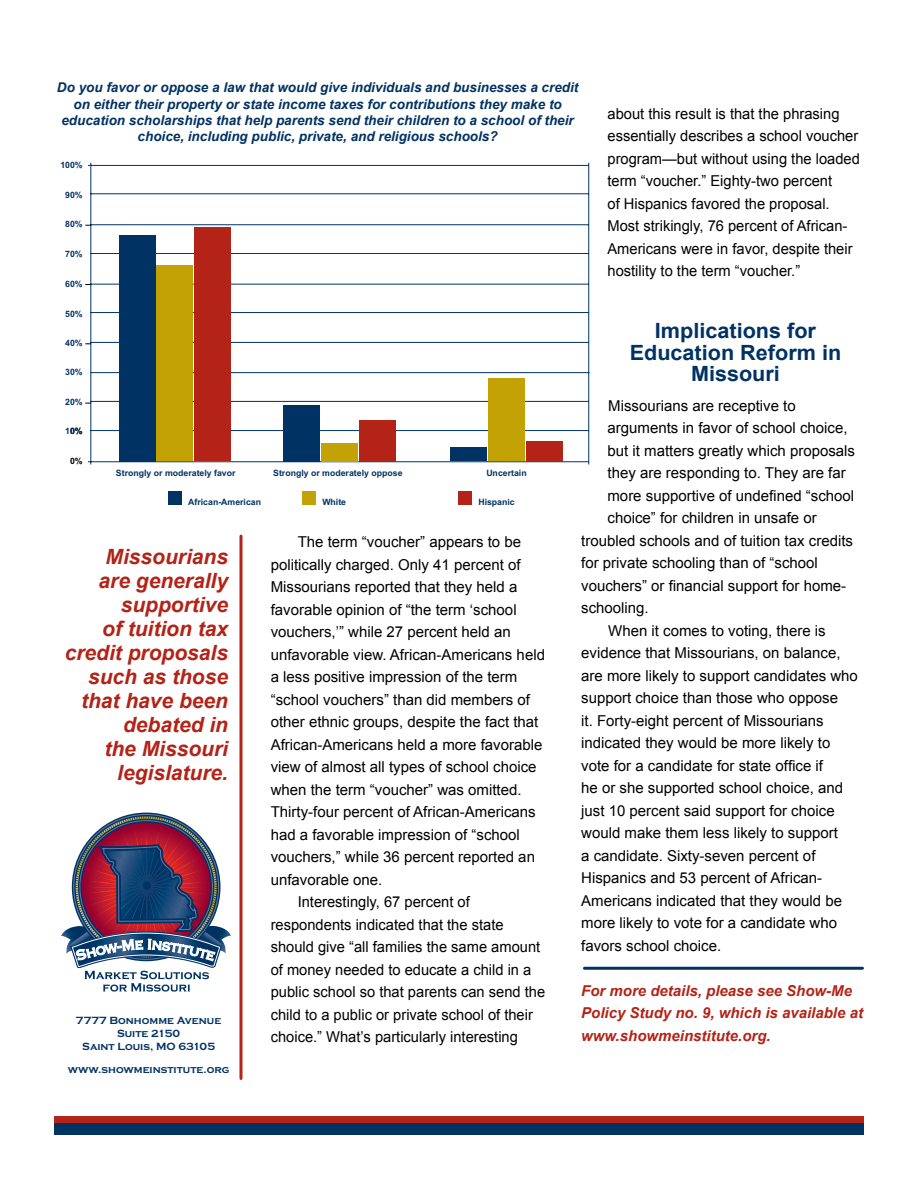
<style>
.page{position:relative;width:918px;height:1188px;background:#fff}
.page>*{position:absolute;margin:0;border:0;box-sizing:border-box;transform-origin:0 0}
.t1{font:italic 700 21px/24px "Arial";color:#b32317;text-align:right}
.t2{font:700 21px/21.8px "Arial";color:#003263;text-align:center}
.t3{font:15px/22.5px "Arial";color:#000}
.t4{font:italic 700 15px/22.5px "Arial";color:#b32317}
.t5{font:italic 700 13.5px/16.2px "Arial";color:#003263;text-align:center}
.t6{font:700 10.8px/12.9px "Copperplate Gothic";color:#003263;text-align:center}
.t7{font:700 8.7px/10.5px "Arial";color:#003263;text-align:center}
.t8{font:700 8.7px "Arial";color:#000}
</style>
<div class="page">
<div style="left:55px;top:1117px;width:809px;height:18px;background:#003263"></div>
<div style="left:55px;top:1116px;width:809px;height:7px;background:#b32317"></div>
<svg style="left:61px;top:823px;width:170px;height:169px"></svg>
<hr style="left:239px;top:536px;width:3px;height:543px;background:#b32317">
<hr style="left:584px;top:967px;width:278px;height:3px;background:#003263">
<hr style="left:90px;top:163px;width:1px;height:302px;background:#003263">
<hr style="left:90px;top:193px;width:499px;height:1px;background:#003263">
<hr style="left:90px;top:224px;width:499px;height:1px;background:#003263">
<hr style="left:90px;top:284px;width:499px;height:1px;background:#003263">
<hr style="left:90px;top:253px;width:499px;height:1px;background:#003263">
<hr style="left:90px;top:312px;width:499px;height:1px;background:#003263">
<hr style="left:90px;top:342px;width:499px;height:1px;background:#003263">
<hr style="left:91px;top:372px;width:498px;height:1px;background:#003263">
<hr style="left:90px;top:430px;width:499px;height:1px;background:#003263">
<hr style="left:90px;top:401px;width:499px;height:1px;background:#003263">
<hr style="left:588px;top:163px;width:1px;height:302px;background:#003263">
<hr style="left:88px;top:461px;width:500px;height:1px;background:#003263">
<hr style="left:88px;top:165px;width:500px;height:1px;background:#003263">
<div style="left:119px;top:235px;width:36px;height:226px;background:#003263"></div>
<div style="left:157px;top:266px;width:36px;height:195px;background:#c2a204"></div>
<div style="left:195px;top:227px;width:36px;height:234px;background:#b32317"></div>
<div style="left:283px;top:405px;width:37px;height:56px;background:#003263"></div>
<div style="left:321px;top:443px;width:36px;height:18px;background:#c2a204"></div>
<div style="left:359px;top:420px;width:36px;height:41px;background:#b32317"></div>
<div style="left:450px;top:448px;width:37px;height:13px;background:#003263"></div>
<div style="left:488px;top:379px;width:37px;height:82px;background:#c2a204"></div>
<div style="left:526px;top:441px;width:37px;height:20px;background:#b32317"></div>
<div style="left:168px;top:491px;width:14px;height:14px;background:#003263"></div>
<div style="left:303px;top:491px;width:13px;height:14px;background:#c2a204"></div>
<div style="left:459px;top:491px;width:13px;height:14px;background:#b32317"></div>
<p class="t5" style="left:57px;top:80px;width:523px">Do you favor or oppose a law that would give individuals and businesses a credit on either their property or state income taxes for contributions they make to education scholarships that help parents send their children to a school of their choice, including public, private, and religious schools?</p>
<p class="t7" style="left:142px;top:117px;width:363px">One alternative lets parents whose children are in schools that are failing academically have the choice to put their children in another public or a private school.<br>Do you favor or oppose this alternative?</p>
<p class="t7" style="left:60px;top:160px;width:24px">100%</p>
<p class="t7" style="left:65px;top:190px;width:19px">90%</p>
<p class="t7" style="left:65px;top:219px;width:19px">80%</p>
<p class="t7" style="left:65px;top:249px;width:19px">70%</p>
<p class="t7" style="left:65px;top:279px;width:19px">60%</p>
<p class="t7" style="left:65px;top:309px;width:19px">50%</p>
<p class="t3" style="left:608px;top:103px;width:254px">about this result is that the phrasing essentially describes a school voucher program—but without using the loaded term “voucher.” Eighty-two percent<br>of Hispanics favored the proposal.<br>Most strikingly, 76 percent of African-Americans were in favor, despite their hostility to the term “voucher.”</p>
<p class="t7" style="left:65px;top:338px;width:19px">40%</p>
<p class="t7" style="left:65px;top:367px;width:19px">30%</p>
<p class="t7" style="left:65px;top:397px;width:19px">20%</p>
<p class="t7" style="left:65px;top:426px;width:19px">10%</p>
<p class="t8" style="left:70px;top:455px;width:14px">0%</p>
<p class="t7" style="left:116px;top:468px;width:121px">Strongly or moderately favor</p>
<p class="t7" style="left:273px;top:468px;width:131px">Strongly or moderately oppose</p>
<p class="t7" style="left:486px;top:468px;width:42px">Uncertain</p>
<p class="t7" style="left:188px;top:498px;width:74px">African-American</p>
<p class="t7" style="left:322px;top:498px;width:25px">White</p>
<p class="t7" style="left:478px;top:498px;width:38px">Hispanic</p>
<h1 class="t1" style="left:65px;top:545px;width:165px">Missourians<br>are generally supportive<br>of tuition tax credit proposals such as those that have been debated in<br>the Missouri legislature.</h1>
<p class="t6" style="left:76px;top:1015px;width:147px">7777 Bonhomme Avenue<br>Suite 2150<br>Saint Louis, MO 63105</p>
<p class="t6" style="left:68px;top:1063px;width:163px">www.showmeinstitute.org</p>
<p class="t3" style="left:298px;top:531px;width:225px">The term “voucher” appears to be</p>
<p class="t3" style="left:271px;top:553px;width:252px">politically charged. Only 41 percent of</p>
<p class="t3" style="left:271px;top:576px;width:248px">Missourians reported that they held a</p>
<p class="t3" style="left:271px;top:598px;width:247px">favorable opinion of “the term ‘school</p>
<p class="t3" style="left:271px;top:621px;width:242px">vouchers,’” while 27 percent held an</p>
<p class="t3" style="left:271px;top:643px;width:276px">unfavorable view. African-Americans held</p>
<p class="t3" style="left:271px;top:666px;width:248px">a less positive impression of the term</p>
<p class="t3" style="left:271px;top:688px;width:261px">“school vouchers” than did members of</p>
<p class="t3" style="left:271px;top:711px;width:269px">other ethnic groups, despite the fact that</p>
<p class="t3" style="left:271px;top:733px;width:273px">African-Americans held a more favorable</p>
<p class="t3" style="left:271px;top:756px;width:267px">view of almost all types of school choice</p>
<p class="t3" style="left:271px;top:778px;width:252px">when the term “voucher” was omitted.</p>
<p class="t3" style="left:271px;top:801px;width:267px">Thirty-four percent of African-Americans</p>
<p class="t3" style="left:271px;top:823px;width:251px">had a favorable impression of “school</p>
<p class="t3" style="left:271px;top:846px;width:266px">vouchers,” while 36 percent reported an</p>
<p class="t3" style="left:271px;top:868px;width:113px">unfavorable one.</p>
<p class="t3" style="left:298px;top:891px;width:174px">Interestingly, 67 percent of</p>
<p class="t3" style="left:271px;top:913px;width:234px">respondents indicated that the state</p>
<p class="t3" style="left:271px;top:936px;width:271px">should give “all families the same amount</p>
<p class="t3" style="left:271px;top:958px;width:262px">of money needed to educate a child in a</p>
<p class="t3" style="left:271px;top:981px;width:276px">public school so that parents can send the</p>
<p class="t3" style="left:271px;top:1003px;width:264px">child to a public or private school of their</p>
<p class="t3" style="left:271px;top:1026px;width:249px">choice.” What’s particularly interesting</p>
<h1 class="t2" style="left:630px;top:320px;width:213px">Implications for<br>Education Reform in<br>Missouri</h1>
<p class="t3" style="left:608px;top:394px;width:189px">Missourians are receptive to</p>
<p class="t3" style="left:608px;top:417px;width:242px">arguments in favor of school choice,</p>
<p class="t3" style="left:608px;top:439px;width:249px">but it matters greatly which proposals</p>
<p class="t3" style="left:608px;top:462px;width:240px">they are responding to. They are far</p>
<p class="t3" style="left:608px;top:484px;width:248px">more supportive of undefined “school</p>
<p class="t3" style="left:608px;top:507px;width:211px">choice” for children in unsafe or</p>
<p class="t3" style="left:581px;top:529px;width:273px">troubled schools and of tuition tax credits</p>
<p class="t3" style="left:581px;top:552px;width:238px">for private schooling than of “school</p>
<p class="t3" style="left:581px;top:574px;width:267px">vouchers” or financial support for home-</p>
<p class="t3" style="left:581px;top:597px;width:69px">schooling.</p>
<p class="t3" style="left:608px;top:619px;width:219px">When it comes to voting, there is</p>
<p class="t3" style="left:581px;top:642px;width:261px">evidence that Missourians, on balance,</p>
<p class="t3" style="left:581px;top:664px;width:278px">are more likely to support candidates who</p>
<p class="t3" style="left:581px;top:687px;width:258px">support choice than those who oppose</p>
<p class="t3" style="left:581px;top:709px;width:244px">it. Forty-eight percent of Missourians</p>
<p class="t3" style="left:581px;top:732px;width:251px">indicated they would be more likely to</p>
<p class="t3" style="left:581px;top:754px;width:243px">vote for a candidate for state office if</p>
<p class="t3" style="left:581px;top:777px;width:263px">he or she supported school choice, and</p>
<p class="t3" style="left:581px;top:799px;width:255px">just 10 percent said support for choice</p>
<p class="t3" style="left:581px;top:822px;width:258px">would make them less likely to support</p>
<p class="t3" style="left:581px;top:844px;width:236px">a candidate. Sixty-seven percent of</p>
<p class="t3" style="left:581px;top:867px;width:242px">Hispanics and 53 percent of African-</p>
<p class="t3" style="left:581px;top:889px;width:262px">Americans indicated that they would be</p>
<p class="t3" style="left:581px;top:912px;width:257px">more likely to vote for a candidate who</p>
<p class="t3" style="left:581px;top:934px;width:142px">favors school choice.</p>
<p class="t4" style="left:581px;top:980px;width:283px">For more details, please see Show-Me<br>Policy Study no. 9, which is available at www.showmeinstitute.org.</p>
</div>
